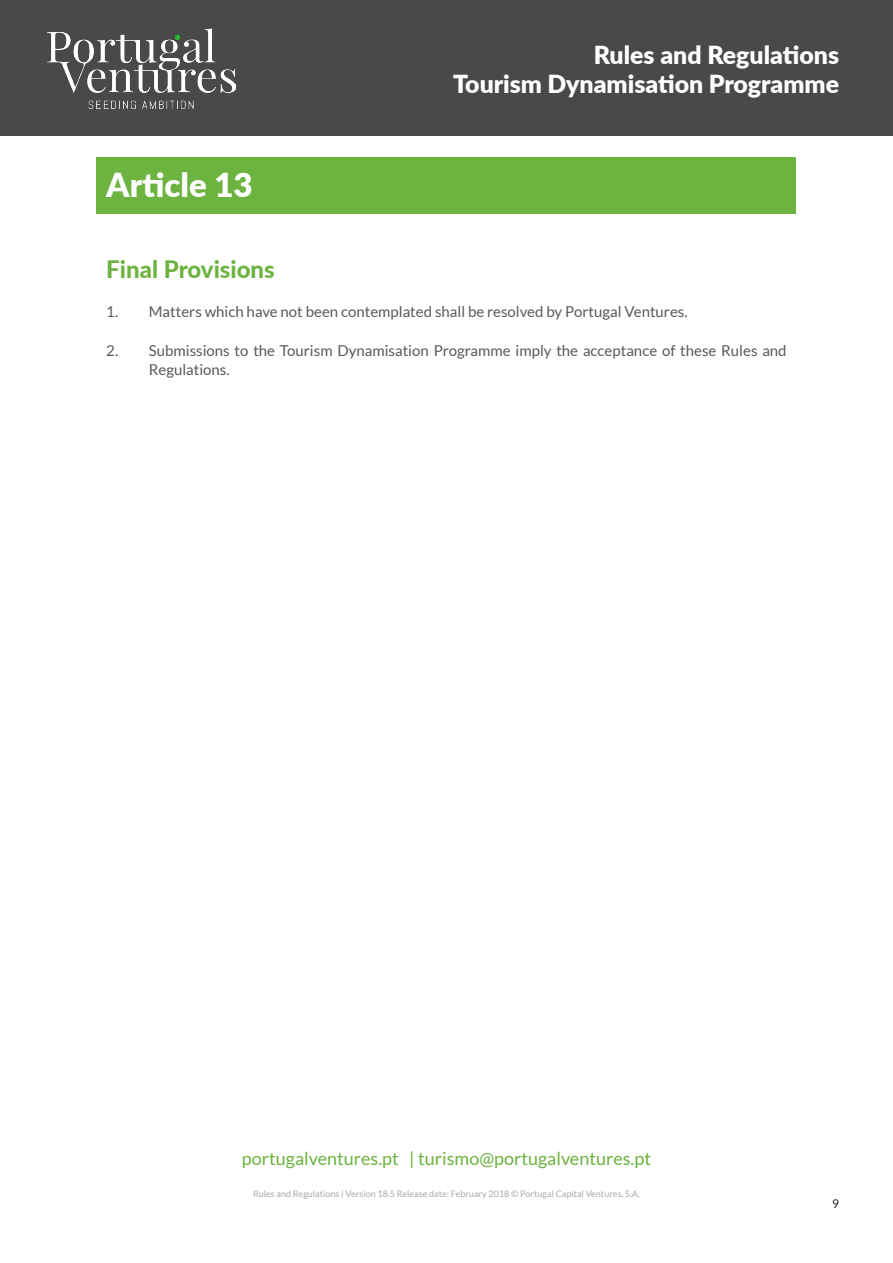
<style>
.page{position:relative;width:893px;height:1263px;background:#fff}
.page>*{position:absolute;margin:0;border:0;box-sizing:border-box;transform-origin:0 0}
.titulos_PV{font:900 33px "Lato";color:#fff}
.t1{font:900 24.9px/29.8px "Lato";color:#fff;text-align:right}
.subtitulos_PV{font:800 24px "Lato";color:#6cb33f}
.t2{font:18px "Lato";color:#6cb33f}
.bullets{font:15px/19.5px "Lato";color:#595959}
.t3{font:12px "Lato";color:#231f20}
.t4{font:9px "Lato";color:#a8a9ad}
</style>
<div class="page">
<div style="left:1px;top:1px;width:892px;height:135px;background:#494949"></div>
<img style="left:48px;top:28px;width:187px;height:81px">
<div style="left:97px;top:157px;width:699px;height:56px;background:#6cb33f"></div>
<p class="titulos_PV" style="left:106px;top:160px;width:148px">Article 13</p>
<h2 class="t1" style="left:453px;top:38px;width:387px">Rules and Regulations<br>Tourism Dynamisation Programme</h2>
<p class="subtitulos_PV" style="left:106px;top:251px;width:170px">Final Provisions</p>
<p class="bullets" style="left:106px;top:301px;width:583px">1. Matters which have not been contemplated shall be resolved by Portugal Ventures.</p>
<p class="bullets" style="left:149px;top:340px;width:639px;text-indent:-43px">2. Submissions to the Tourism Dynamisation Programme imply the acceptance of these Rules and<br>Regulations.</p>
<p class="t2" style="left:242px;top:1148px;width:411px">portugalventures.pt | turismo@portugalventures.pt</p>
<p class="t4" style="left:253px;top:1189px;width:388px">Rules and Regulations | Version 18.5 Release date: February 2018 © Portugal Capital Ventures, S.A.</p>
<p class="t3" style="left:832px;top:1197px;width:8px">9</p>
</div>
